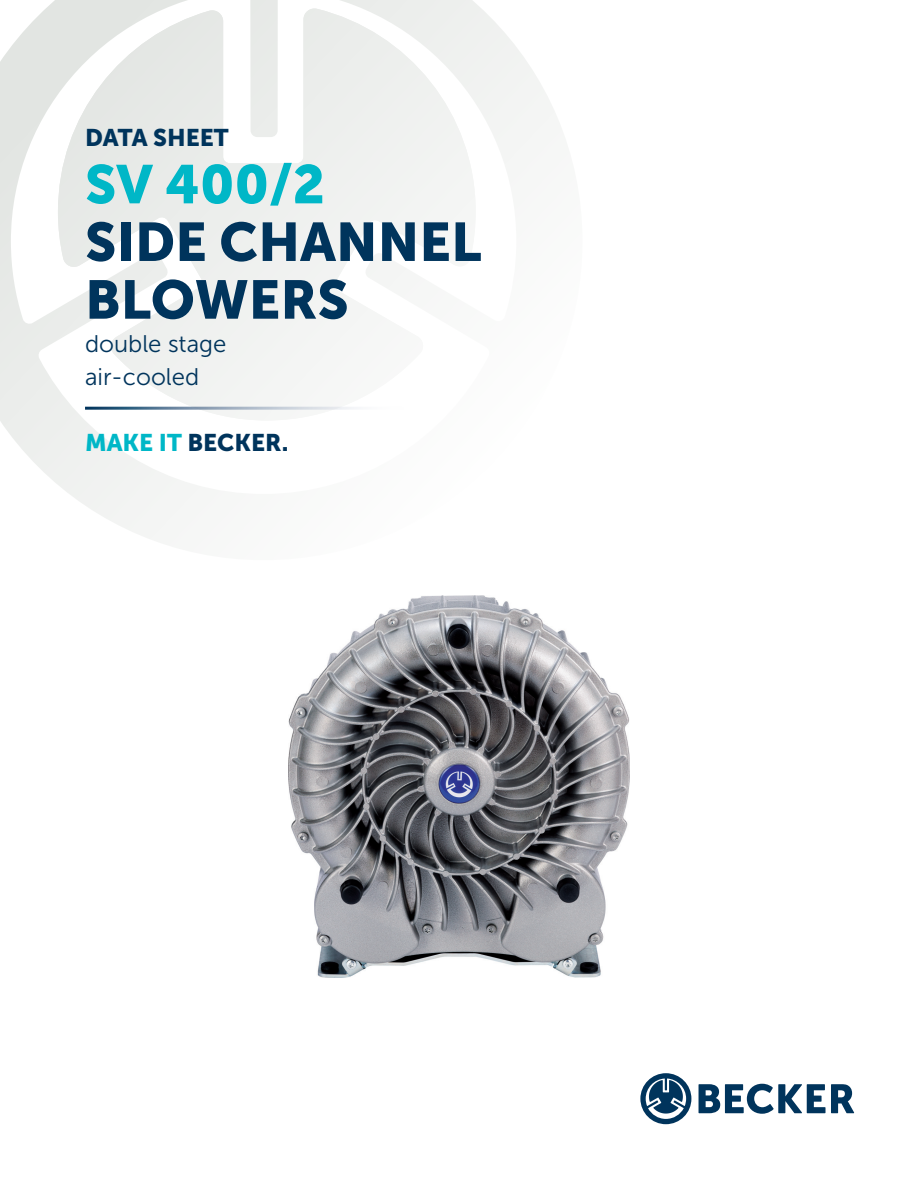
<style>
.page{position:relative;width:918px;height:1188px;background:#fff}
.page>*{position:absolute;margin:0;border:0;box-sizing:border-box;transform-origin:0 0}
.t1{font:54px/57.8px "Museo Sans 900";color:#00345c}
.t2{font:54px "Museo Sans 900";color:#00b7c7}
.t3{font:24px "Museo Sans 900";color:#00345c}
.t4{font:24px/33px "Museo Sans 300";color:#00345c}
.s1{color:#00b7c7}
</style>
<div class="page">
<svg style="left:0;top:0;width:554px;height:539px"></svg>
<svg style="left:699px;top:1084px;width:155px;height:30px"></svg>
<svg style="left:640px;top:1073px;width:51px;height:51px"></svg>
<hr style="left:85px;top:407px;width:319px;height:3px;background:#fff">
<img style="left:288px;top:595px;width:342px;height:383px">
<p class="t3" style="left:85px;top:124px;width:145px">DATA SHEET</p>
<h1 class="t2" style="left:85px;top:154px;width:241px">SV 400/2</h1>
<h1 class="t1" style="left:85px;top:213px;width:398px">SIDE CHANNEL<br>BLOWERS</h1>
<p class="t4" style="left:85px;top:327px;width:143px">double stage air-cooled</p>
<p class="t3" style="left:85px;top:429px;width:205px"><span class="s1">MAKE IT</span> BECKER.</p>
</div>
